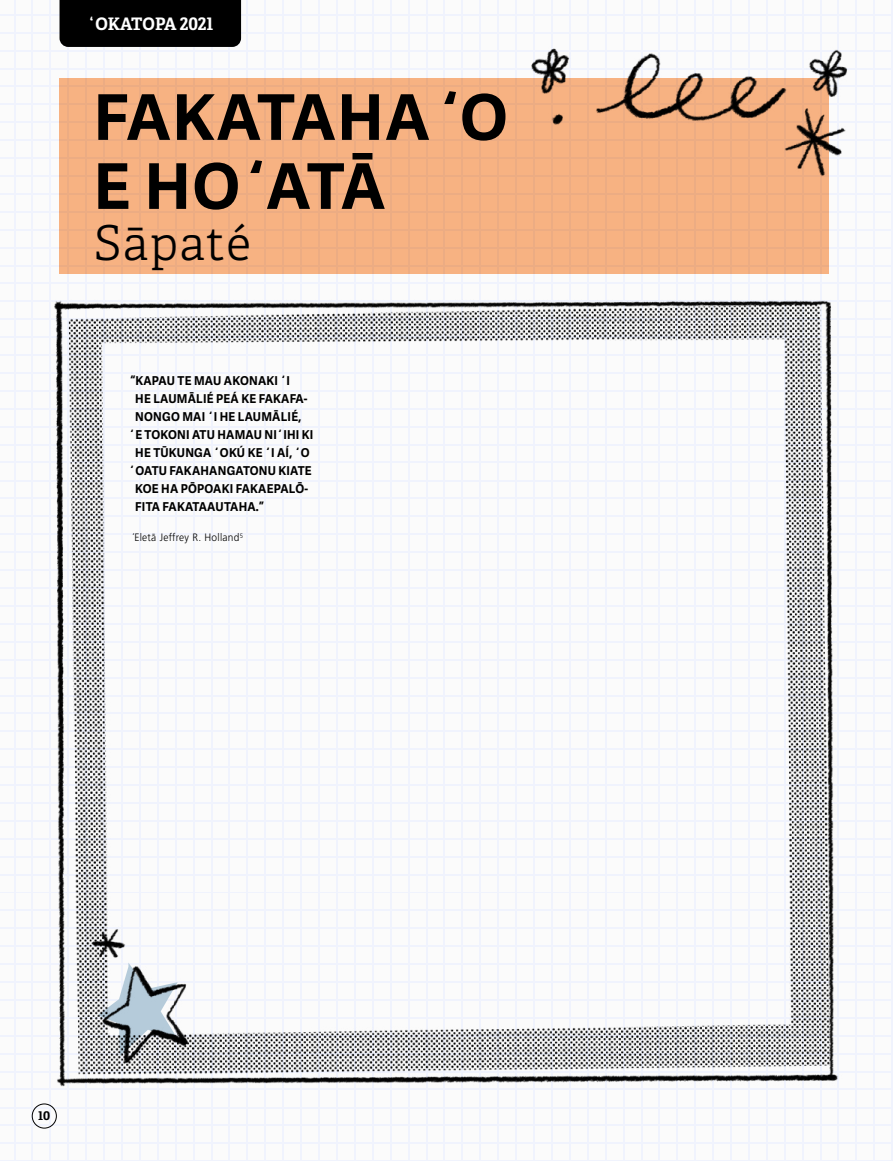
<style>
.page{position:relative;width:893px;height:1161px;background:#fff}
.page>*{position:absolute;margin:0;border:0;box-sizing:border-box;transform-origin:0 0}
.Art__Subhead_LANG{font:700 63px/69px "Helamlds Lat";letter-spacing:-.04em;color:#000}
.Art__Subhead_LANG-2{font:300 48px "Helam Slablds Lat";letter-spacing:.025em;color:#000}
.Art__Subhead_Title_N{font:700 17.25px "Helam Slablds Lat";color:#fff;scale:.95 1}
.Sidebar_First_Para_L{font:700 12.3px "Helamlds Lat";letter-spacing:.02em;color:#000;scale:.95 1}
.t1{font:700 12px "Helam Slablds Lat";color:#000}
.Side_QT_Citation{font:300 10.65px "Frutigerlds Lat";letter-spacing:.025em;color:#000;scale:.95 1}
</style>
<div class="page">
<div style="left:0;top:0;width:892px;height:892px;background:#fbfbfb"></div>
<hr style="left:0;top:874px;width:892px;height:1px;background:#c6d3fa">
<hr style="left:0;top:856px;width:892px;height:1px;background:#c6d3fa">
<hr style="left:0;top:838px;width:892px;height:2px;background:#c6d3fa">
<hr style="left:0;top:820px;width:892px;height:2px;background:#c6d3fa">
<hr style="left:0;top:802px;width:892px;height:2px;background:#c6d3fa">
<hr style="left:0;top:784px;width:892px;height:2px;background:#c6d3fa">
<hr style="left:0;top:766px;width:892px;height:2px;background:#c6d3fa">
<hr style="left:0;top:748px;width:892px;height:2px;background:#c6d3fa">
<hr style="left:0;top:730px;width:892px;height:2px;background:#c6d3fa">
<hr style="left:0;top:712px;width:892px;height:2px;background:#c6d3fa">
<hr style="left:0;top:695px;width:892px;height:1px;background:#c6d3fa">
<hr style="left:0;top:676px;width:892px;height:2px;background:#c6d3fa">
<hr style="left:0;top:659px;width:892px;height:1px;background:#c6d3fa">
<hr style="left:0;top:641px;width:892px;height:2px;background:#c6d3fa">
<hr style="left:0;top:623px;width:892px;height:2px;background:#c6d3fa">
<hr style="left:0;top:605px;width:892px;height:2px;background:#c6d3fa">
<hr style="left:0;top:587px;width:892px;height:2px;background:#c6d3fa">
<hr style="left:0;top:569px;width:892px;height:2px;background:#c6d3fa">
<hr style="left:0;top:551px;width:892px;height:2px;background:#c6d3fa">
<hr style="left:0;top:533px;width:892px;height:2px;background:#c6d3fa">
<hr style="left:0;top:515px;width:892px;height:2px;background:#c6d3fa">
<hr style="left:0;top:497px;width:892px;height:2px;background:#c6d3fa">
<hr style="left:0;top:480px;width:892px;height:1px;background:#c6d3fa">
<hr style="left:0;top:461px;width:892px;height:2px;background:#c6d3fa">
<hr style="left:0;top:444px;width:892px;height:1px;background:#c6d3fa">
<hr style="left:0;top:426px;width:892px;height:2px;background:#c6d3fa">
<hr style="left:0;top:408px;width:892px;height:2px;background:#c6d3fa">
<hr style="left:0;top:390px;width:892px;height:2px;background:#c6d3fa">
<hr style="left:0;top:372px;width:892px;height:2px;background:#c6d3fa">
<hr style="left:0;top:354px;width:892px;height:2px;background:#c6d3fa">
<hr style="left:0;top:336px;width:892px;height:2px;background:#c6d3fa">
<hr style="left:0;top:318px;width:892px;height:2px;background:#c6d3fa">
<hr style="left:0;top:300px;width:892px;height:2px;background:#c6d3fa">
<hr style="left:0;top:282px;width:892px;height:2px;background:#c6d3fa">
<hr style="left:0;top:265px;width:892px;height:1px;background:#c6d3fa">
<hr style="left:0;top:247px;width:892px;height:2px;background:#c6d3fa">
<hr style="left:0;top:229px;width:892px;height:1px;background:#c6d3fa">
<hr style="left:0;top:211px;width:892px;height:2px;background:#c6d3fa">
<hr style="left:0;top:193px;width:892px;height:2px;background:#c6d3fa">
<hr style="left:0;top:175px;width:892px;height:2px;background:#c6d3fa">
<hr style="left:0;top:157px;width:892px;height:2px;background:#c6d3fa">
<hr style="left:0;top:139px;width:892px;height:2px;background:#c6d3fa">
<hr style="left:0;top:121px;width:892px;height:2px;background:#c6d3fa">
<hr style="left:0;top:103px;width:892px;height:2px;background:#c6d3fa">
<hr style="left:0;top:86px;width:892px;height:1px;background:#c6d3fa">
<hr style="left:0;top:68px;width:892px;height:1px;background:#c6d3fa">
<hr style="left:0;top:50px;width:892px;height:1px;background:#c6d3fa">
<hr style="left:0;top:32px;width:892px;height:2px;background:#c6d3fa">
<hr style="left:0;top:14px;width:892px;height:2px;background:#c6d3fa">
<hr style="left:0;top:891px;width:892px;height:1px;background:#c6d3fa">
<hr style="left:873px;top:0;width:2px;height:892px;background:#c6d3fa">
<hr style="left:855px;top:0;width:2px;height:892px;background:#c6d3fa">
<hr style="left:838px;top:0;width:1px;height:892px;background:#c6d3fa">
<hr style="left:820px;top:0;width:1px;height:892px;background:#c6d3fa">
<hr style="left:802px;top:0;width:1px;height:892px;background:#c6d3fa">
<hr style="left:784px;top:0;width:2px;height:892px;background:#c6d3fa">
<hr style="left:766px;top:0;width:2px;height:892px;background:#c6d3fa">
<hr style="left:748px;top:0;width:2px;height:892px;background:#c6d3fa">
<hr style="left:730px;top:0;width:2px;height:892px;background:#c6d3fa">
<hr style="left:712px;top:0;width:2px;height:892px;background:#c6d3fa">
<hr style="left:694px;top:0;width:2px;height:892px;background:#c6d3fa">
<hr style="left:676px;top:0;width:2px;height:892px;background:#c6d3fa">
<hr style="left:658px;top:0;width:2px;height:892px;background:#c6d3fa">
<hr style="left:641px;top:0;width:1px;height:892px;background:#c6d3fa">
<hr style="left:623px;top:0;width:1px;height:892px;background:#c6d3fa">
<hr style="left:605px;top:0;width:2px;height:892px;background:#c6d3fa">
<hr style="left:587px;top:0;width:2px;height:892px;background:#c6d3fa">
<hr style="left:569px;top:0;width:2px;height:892px;background:#c6d3fa">
<hr style="left:551px;top:0;width:2px;height:892px;background:#c6d3fa">
<hr style="left:533px;top:0;width:2px;height:892px;background:#c6d3fa">
<hr style="left:515px;top:0;width:2px;height:892px;background:#c6d3fa">
<hr style="left:497px;top:0;width:2px;height:892px;background:#c6d3fa">
<hr style="left:479px;top:0;width:2px;height:892px;background:#c6d3fa">
<hr style="left:461px;top:0;width:2px;height:892px;background:#c6d3fa">
<hr style="left:443px;top:0;width:2px;height:892px;background:#c6d3fa">
<hr style="left:426px;top:0;width:1px;height:892px;background:#c6d3fa">
<hr style="left:408px;top:0;width:2px;height:892px;background:#c6d3fa">
<hr style="left:390px;top:0;width:2px;height:892px;background:#c6d3fa">
<hr style="left:372px;top:0;width:2px;height:892px;background:#c6d3fa">
<hr style="left:354px;top:0;width:2px;height:892px;background:#c6d3fa">
<hr style="left:336px;top:0;width:2px;height:892px;background:#c6d3fa">
<hr style="left:318px;top:0;width:2px;height:892px;background:#c6d3fa">
<hr style="left:300px;top:0;width:2px;height:892px;background:#c6d3fa">
<hr style="left:282px;top:0;width:2px;height:892px;background:#c6d3fa">
<hr style="left:264px;top:0;width:2px;height:892px;background:#c6d3fa">
<hr style="left:247px;top:0;width:1px;height:892px;background:#c6d3fa">
<hr style="left:228px;top:0;width:2px;height:892px;background:#c6d3fa">
<hr style="left:211px;top:0;width:1px;height:892px;background:#c6d3fa">
<hr style="left:193px;top:0;width:2px;height:892px;background:#c6d3fa">
<hr style="left:175px;top:0;width:2px;height:892px;background:#c6d3fa">
<hr style="left:157px;top:0;width:2px;height:892px;background:#c6d3fa">
<hr style="left:139px;top:0;width:2px;height:892px;background:#c6d3fa">
<hr style="left:121px;top:0;width:2px;height:892px;background:#c6d3fa">
<hr style="left:103px;top:0;width:2px;height:892px;background:#c6d3fa">
<hr style="left:85px;top:0;width:2px;height:892px;background:#c6d3fa">
<hr style="left:67px;top:0;width:2px;height:892px;background:#c6d3fa">
<hr style="left:49px;top:0;width:2px;height:892px;background:#c6d3fa">
<hr style="left:32px;top:0;width:1px;height:892px;background:#c6d3fa">
<hr style="left:14px;top:0;width:2px;height:892px;background:#c6d3fa">
<hr style="left:891px;top:0;width:1px;height:892px;background:#c6d3fa">
<div style="left:0;top:892px;width:892px;height:269px;background:#fbfbfb"></div>
<hr style="left:0;top:1160px;width:892px;height:1px;background:#c6d3fa">
<hr style="left:0;top:1142px;width:892px;height:2px;background:#c6d3fa">
<hr style="left:0;top:1124px;width:892px;height:2px;background:#c6d3fa">
<hr style="left:0;top:1106px;width:892px;height:2px;background:#c6d3fa">
<hr style="left:0;top:1088px;width:892px;height:2px;background:#c6d3fa">
<hr style="left:0;top:1071px;width:892px;height:1px;background:#c6d3fa">
<hr style="left:0;top:1053px;width:892px;height:1px;background:#c6d3fa">
<hr style="left:0;top:1035px;width:892px;height:2px;background:#c6d3fa">
<hr style="left:0;top:1017px;width:892px;height:2px;background:#c6d3fa">
<hr style="left:0;top:999px;width:892px;height:2px;background:#c6d3fa">
<hr style="left:0;top:981px;width:892px;height:2px;background:#c6d3fa">
<hr style="left:0;top:963px;width:892px;height:2px;background:#c6d3fa">
<hr style="left:0;top:945px;width:892px;height:2px;background:#c6d3fa">
<hr style="left:0;top:927px;width:892px;height:2px;background:#c6d3fa">
<hr style="left:0;top:909px;width:892px;height:2px;background:#c6d3fa">
<hr style="left:0;top:892px;width:892px;height:1px;background:#c6d3fa">
<hr style="left:14px;top:892px;width:2px;height:269px;background:#c6d3fa">
<hr style="left:892px;top:0;width:1px;height:892px;background:#c6d3fa">
<hr style="left:892px;top:892px;width:1px;height:269px;background:#c6d3fa">
<div style="left:60px;top:78px;width:769px;height:195px;background:#fbb584"></div>
<img style="left:44px;top:0;width:849px;height:221px">
<img style="left:28px;top:283px;width:864px;height:878px">
<div style="left:60px;top:0;width:181px;height:47px;background:#000"></div>
<div style="left:32px;top:1103px;width:25px;height:25px;border:1px solid #000;border-radius:50%"></div>
<p class="Art__Subhead_Title_N" style="left:87px;top:10px;width:134px">ʻOKATOPA 2021</p>
<p class="Art__Subhead_LANG" style="left:94px;top:82px;width:416px">FAKATAHA ʻO<br>E HOʻATĀ</p>
<p class="Art__Subhead_LANG-2" style="left:94px;top:206px;width:158px">Sāpaté</p>
<p class="Sidebar_First_Para_L" style="left:130px;top:371px;width:170px">“KAPAU TE MAU AKONAKI ʻI</p>
<p class="Sidebar_First_Para_L" style="left:135px;top:389px;width:183px">HE LAUMĀLIÉ PEÁ KE FAKAFA-</p>
<p class="Sidebar_First_Para_L" style="left:135px;top:407px;width:176px">NONGO MAI ʻI HE LAUMĀLIÉ,</p>
<p class="Sidebar_First_Para_L" style="left:129px;top:425px;width:195px">ʻE TOKONI ATU HAMAU NIʻIHI KI</p>
<p class="Sidebar_First_Para_L" style="left:135px;top:443px;width:185px">HE TŪKUNGA ʻOKÚ KE ʻI AÍ, ʻO</p>
<p class="Sidebar_First_Para_L" style="left:129px;top:461px;width:194px">ʻOATU FAKAHANGATONU KIATE</p>
<p class="Sidebar_First_Para_L" style="left:135px;top:479px;width:183px">KOE HA PŌPOAKI FAKAEPALŌ-</p>
<p class="Sidebar_First_Para_L" style="left:135px;top:497px;width:137px">FITA FAKATAAUTAHA.”</p>
<p class="Side_QT_Citation" style="left:133px;top:530px;width:117px">ʻEletā Jeffrey R. Holland<sup>5</sup></p>
<p class="t1" style="left:38px;top:1105px;width:14px">10</p>
</div>
